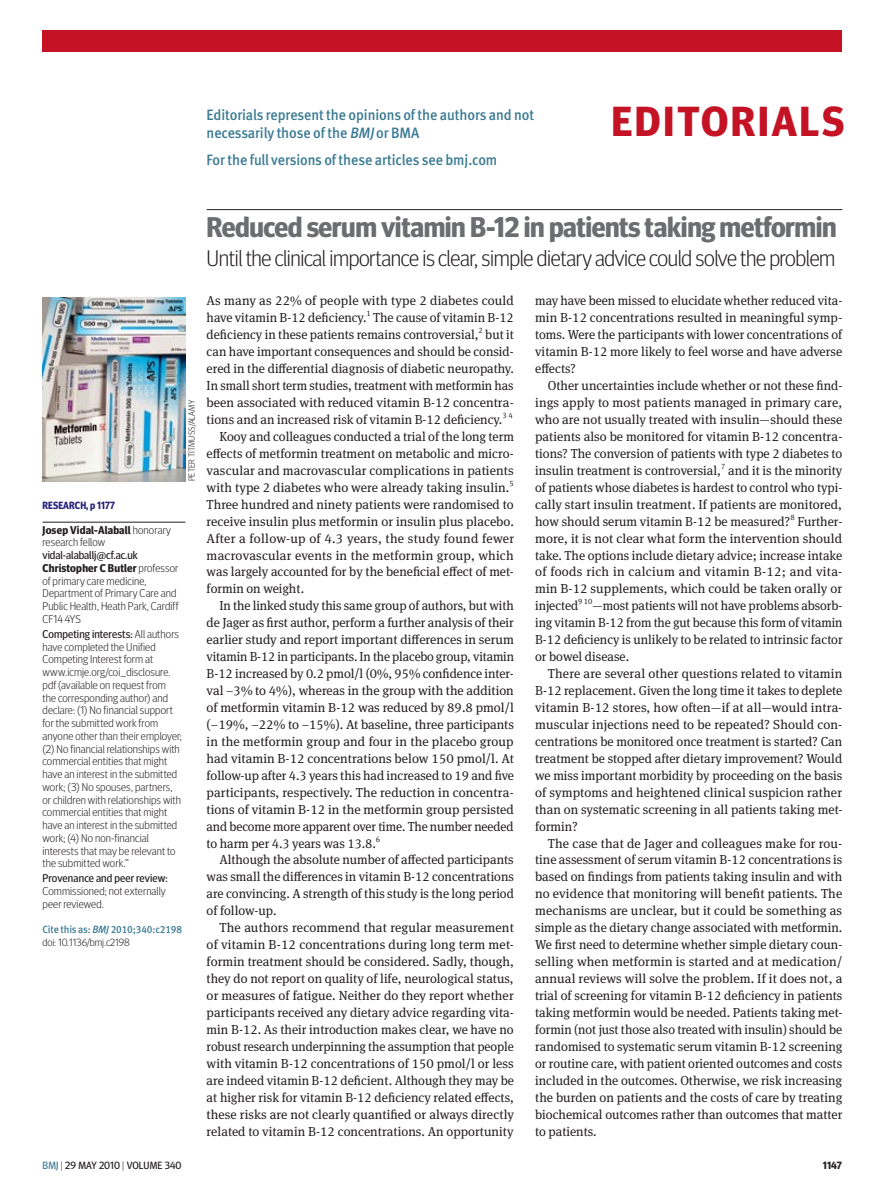
<style>
.page{position:relative;width:893px;height:1191px;background:#fff}
.page>*{position:absolute;margin:0;border:0;box-sizing:border-box;transform-origin:0 0}
.t1{font:700 42px "Meta Headline OT";letter-spacing:.06em;color:#c41324}
.editorial_head_19{font:700 28.5px "Meta Headline OT";letter-spacing:-.015em;color:#6c6d70}
.intro_15{font:300 22.5px "Meta Headline OT";letter-spacing:-.015em;color:#231f20}
.t2{font:15px/18px "Meta Medium LF";letter-spacing:-.005em;color:#3c7b93;scale:.95 1}
.body_indent{font:13.05px/17px "Meta Serif Pro";color:#231f20;text-align:justify}
.body{font:13.05px/17px "Meta Serif Pro";color:#231f20;text-align:justify}
.competing_interest{font:300 11.25px/12.8px "Meta Headline OT";letter-spacing:.01em;color:#231f20}
.page_ref{font:300 11.25px/12.8px "Meta Headline OT";letter-spacing:.01em;color:#231f20}
.citation_text{font:500 10.5px "Meta Pro";letter-spacing:-.015em;color:#3c7b93;scale:.95 1}
.t3{font:10.5px "Meta Headline OT";color:#231f20}
.biblio_doi{font:300 10.5px "Meta Headline OT";color:#231f20}
.citation{font:700 10.5px "Meta Headline OT";color:#26237b;scale:.95 1}
.t4{font:700 10.5px "Meta Headline OT";color:#231f20}
.credit{font:300 9px "Meta Headline OT";letter-spacing:.015em;color:#231f20}
.body_indent-2{font:7.8px "Meta Serif Pro";color:#231f20}
.body-2{font:7.8px "Meta Serif Pro";color:#231f20}
.s1{font-style:italic}
.s2{font-weight:700}
.s3{font-weight:400}
.s4{color:#3c7b93}
.s5{font-weight:300}
</style>
<div class="page">
<div style="left:43px;top:30px;width:799px;height:21px;background:#c41324"></div>
<hr style="left:207px;top:209px;width:635px;height:1px;background:#231f20">
<hr style="left:43px;top:522px;width:142px;height:1px;background:#231f20">
<img style="left:43px;top:298px;width:142px;height:183px">
<p class="t2" style="left:207px;top:106px;width:346px">Editorials represent the opinions of the authors and not necessarily those of the <span class="s1">BMJ</span> or BMA</p>
<p class="t2" style="left:207px;top:150px;width:307px">For the full versions of these articles see bmj.com</p>
<p class="t1" style="left:611px;top:96px;width:234px">EDITORIALS</p>
<p class="citation" style="left:43px;top:499px;width:7px">researc</p>
<p class="citation" style="left:80px;top:499px;width:38px">h, p 1177</p>
<p class="credit" style="left:186px;top:481px;width:83px;rotate:-90deg">peter titmuss/alamy</p>
<p class="page_ref" style="left:43px;top:523px;width:137px"><span class="s2">Josep Vidal-Alaball</span> honorary research fellow <span class="s3">vidal-alaballj@cf.ac.uk<br></span><span class="s2">Christopher C Butler</span> professor of primary care medicine,<br>Department of Primary Care and<br>Public Health, Heath Park, Cardiff<br>CF14 4YS</p>
<p class="competing_interest" style="left:43px;top:627px;width:141px"><span class="s3">Competing interests:</span> All authors have completed the Unified<br>Competing Interest form at www.icmje.org/coi_disclosure. pdf (available on request from the corresponding author) and declare: (1) No financial support for the submitted work from anyone other than their employer; (2) No financial relationships with commercial entities that might have an interest in the submitted work; (3) No spouses, partners, or children with relationships with commercial entities that might have an interest in the submitted work; (4) No non-financial interests that may be relevant to the submitted work.”</p>
<p class="competing_interest" style="left:43px;top:872px;width:127px"><span class="s3">Provenance and peer review:<br></span>Commissioned; not externally peer reviewed.</p>
<p class="citation_text" style="left:43px;top:921px;width:149px">Cite this as: <span class="s1">BMJ</span> 2010;340:c2198</p>
<p class="biblio_doi" style="left:43px;top:936px;width:89px">doi: 10.1136/bmj.c2198</p>
<p class="editorial_head_19" style="left:207px;top:210px;width:631px">Reduced serum vitamin B-12 in patients taking metformin</p>
<p class="intro_15" style="left:207px;top:244px;width:630px">Until the clinical importance is clear, simple dietary advice could solve the problem</p>
<p class="body" style="left:207px;top:292px;width:309px">As many as 22% of people with type 2 diabetes could have vitamin B-12 deficiency.<sup>1</sup> The cause of vitamin B-12 deficiency in these patients remains controversial,<sup>2</sup> but it can have important consequences and should be consid&shy;ered in the differential diagnosis of diabetic neuropathy.<br>In small short term studies, treatment with metformin has been associated with reduced vitamin B-12 concentra&shy;tions and an increased risk of vitamin B-12 deficiency.</p>
<p class="body-2" style="left:502px;top:410px;width:12px">34</p>
<p class="body_indent" style="left:207px;top:427px;width:309px;text-align:left;text-indent:13px">Kooy and colleagues conducted a trial of the long term effects of metformin treatment on metabolic and micro&shy;vascular and macrovascular complications in patients with type 2 diabetes who were already taking insulin.</p>
<p class="body_indent-2" style="left:509px;top:477px;width:6px">5</p>
<p class="body_indent" style="left:207px;top:495px;width:309px">Three hundred and ninety patients were randomised to receive insulin plus metformin or insulin plus placebo.<br>After a follow-up of 4.3 years, the study found fewer macrovascular events in the metformin group, which was largely accounted for by the beneficial effect of met&shy;formin on weight.</p>
<p class="body_indent" style="left:207px;top:596px;width:309px;text-indent:13px">In the linked study this same group of authors, but with de Jager as first author, perform a further analysis of their earlier study and report important differences in serum vitamin B-12 in participants. In the placebo group, vitamin B-12 increased by 0.2 pmol/l (0%, 95% confidence inter&shy;val −3% to 4%), whereas in the group with the addition of metformin vitamin B-12 was reduced by 89.8 pmol/l (−19%, −22% to −15%). At baseline, three participants in the metformin group and four in the placebo group had vitamin B-12 concentrations below 150 pmol/l. At follow-up after 4.3 years this had increased to 19 and five participants, respectively. The reduction in concentra&shy;tions of vitamin B-12 in the metformin group persisted and become more apparent over time. The number needed to harm per 4.3 years was 13.8.</p>
<p class="body_indent-2" style="left:376px;top:833px;width:6px">6</p>
<p class="body_indent" style="left:207px;top:850px;width:309px;text-indent:13px">Although the absolute number of affected participants was small the differences in vitamin B-12 concentrations are convincing. A strength of this study is the long period of follow-up.</p>
<p class="body_indent" style="left:207px;top:918px;width:309px;text-indent:13px">The authors recommend that regular measurement of vitamin B-12 concentrations during long term met&shy;formin treatment should be considered. Sadly, though, they do not report on quality of life, neurological status, or measures of fatigue. Neither do they report whether participants received any dietary advice regarding vita&shy;min B-12. As their introduction makes clear, we have no robust research underpinning the assumption that people with vitamin B-12 concentrations of 150 pmol/l or less are indeed vitamin B-12 deficient. Although they may be at higher risk for vitamin B-12 deficiency related effects, these risks are not clearly quantified or always directly related to vitamin B-12 concentrations. An opportunity</p>
<p class="body_indent" style="left:535px;top:292px;width:309px">may have been missed to elucidate whether reduced vita&shy;min B-12 concentrations resulted in meaningful symp&shy;toms. Were the participants with lower concentrations of vitamin B-12 more likely to feel worse and have adverse effects?</p>
<p class="body_indent" style="left:535px;top:376px;width:309px;text-indent:13px">Other uncertainties include whether or not these find&shy;ings apply to most patients managed in primary care, who are not usually treated with insulin—should these patients also be monitored for vitamin B-12 concentra&shy;tions? The conversion of patients with type 2 diabetes to insulin treatment is controversial,</p>
<p class="body_indent-2" style="left:721px;top:460px;width:6px">7</p>
<p class="body_indent" style="left:535px;top:461px;width:309px;text-indent:193px">and it is the minority of patients whose diabetes is hardest to control who typi&shy;cally start insulin treatment. If patients are monitored, how should serum vitamin B-12 be measured?<sup>8</sup> Further&shy;more, it is not clear what form the intervention should take. The options include dietary advice; increase intake of foods rich in calcium and vitamin B-12; and vita&shy;min B-12 supplements, which could be taken orally or injected</p>
<p class="body_indent-2" style="left:578px;top:596px;width:16px">910</p>
<p class="body_indent" style="left:535px;top:596px;width:309px;text-indent:57px">—most patients will not have problems absorb&shy;ing vitamin B-12 from the gut because this form of vitamin B-12 deficiency is unlikely to be related to intrinsic factor or bowel disease.</p>
<p class="body_indent" style="left:535px;top:664px;width:309px;text-indent:13px">There are several other questions related to vitamin B-12 replacement. Given the long time it takes to deplete vitamin B-12 stores, how often—if at all—would intra&shy;muscular injections need to be repeated? Should con&shy;centrations be monitored once treatment is started? Can treatment be stopped after dietary improvement? Would we miss important morbidity by proceeding on the basis of symptoms and heightened clinical suspicion rather than on systematic screening in all patients taking met&shy;formin?</p>
<p class="body_indent" style="left:535px;top:834px;width:309px;text-indent:13px">The case that de Jager and colleagues make for rou&shy;tine assessment of serum vitamin B-12 concentrations is based on findings from patients taking insulin and with no evidence that monitoring will benefit patients. The mechanisms are unclear, but it could be something as simple as the dietary change associated with metformin.<br>We first need to determine whether simple dietary coun&shy;selling when metformin is started and at medication/ annual reviews will solve the problem. If it does not, a trial of screening for vitamin B-12 deficiency in patients taking metformin would be needed. Patients taking met&shy;formin (not just those also treated with insulin) should be randomised to systematic serum vitamin B-12 screening or routine care, with patient oriented outcomes and costs included in the outcomes. Otherwise, we risk increasing the burden on patients and the costs of care by treating biochemical outcomes rather than outcomes that matter to patients.</p>
<p class="t3" style="left:43px;top:1159px;width:140px"><span class="s4">BMJ</span> <span class="s5">|</span> 29 may 2010 <span class="s5">|</span> Volume 340</p>
<p class="t4" style="left:823px;top:1159px;width:21px">1147</p>
</div>
